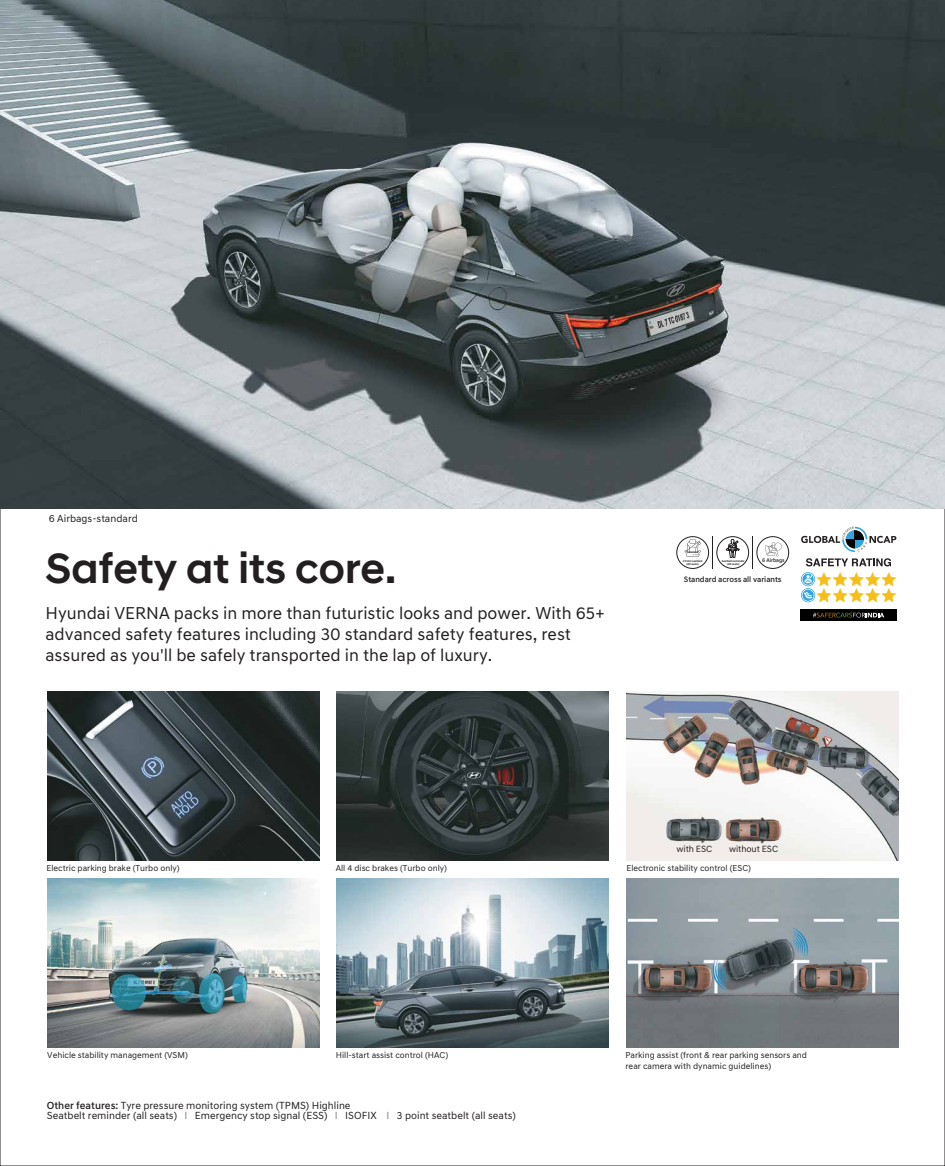
<style>
.page{position:relative;width:945px;height:1166px;background:#fff}
.page>*{position:absolute;margin:0;border:0;box-sizing:border-box;transform-origin:0 0}
.t1{font:500 43.05px "Hyundai Sans Head";color:#231f20}
.t2{font:17.5px/21px "Hyundai Sans Text";color:#231f20}
.t3{font:10.5px/10.5px "Hyundai Sans Text";color:#231f20}
.t4{font:9.19px "Hyundai Sans Text";letter-spacing:-.01em;color:#231f20}
.t5{font:8.75px/10.5px "Hyundai Sans Text";color:#231f20}
.t6{font:500 7.96px "Hyundai Sans Text";letter-spacing:-.005em;color:#231f20}
.t7{font:500 5.42px "Hyundai Sans Text";letter-spacing:-.005em;color:#231f20}
.t8{font:700 2.8px/3.4px "Hyundai Sans Text";letter-spacing:-.01em;color:#231f20;text-align:center}
.s1{font-weight:500}
.s2{color:#808285}
</style>
<div class="page">
<img style="left:1px;top:0;width:943px;height:508px">
<img style="left:337px;top:691px;width:272px;height:169px">
<img style="left:337px;top:878px;width:272px;height:169px">
<img style="left:47px;top:691px;width:272px;height:169px">
<img style="left:47px;top:878px;width:272px;height:169px">
<img style="left:626px;top:691px;width:272px;height:169px">
<img style="left:626px;top:878px;width:272px;height:169px">
<hr style="left:753px;top:536px;width:1px;height:33px;background:#231f20">
<hr style="left:713px;top:536px;width:1px;height:33px;background:#231f20">
<div style="left:757px;top:536px;width:32px;height:32px;border:1px solid #231f20;border-radius:50%"></div>
<svg style="left:765px;top:542px;width:17px;height:14px"></svg>
<svg style="left:685px;top:539px;width:16px;height:18px"></svg>
<div style="left:677px;top:536px;width:32px;height:32px;border:1px solid #231f20;border-radius:50%"></div>
<svg style="left:726px;top:539px;width:14px;height:19px"></svg>
<div style="left:717px;top:536px;width:32px;height:32px;border:1px solid #231f20;border-radius:50%"></div>
<svg style="left:802px;top:573px;width:12px;height:12px"></svg>
<svg style="left:802px;top:589px;width:12px;height:12px"></svg>
<svg style="left:804px;top:572px;width:92px;height:30px"></svg>
<svg style="left:801px;top:526px;width:95px;height:26px"></svg>
<svg style="left:806px;top:558px;width:85px;height:8px"></svg>
<div style="left:800px;top:609px;width:97px;height:11px;background:#000"></div>
<svg style="left:813px;top:612px;width:71px;height:5px"></svg>
<p class="t3" style="left:49px;top:513px;width:91px">6 Airbags-standard</p>
<h1 class="t1" style="left:46px;top:542px;width:352px">Safety at its core.</h1>
<h2 class="t2" style="left:46px;top:602px;width:561px">Hyundai VERNA packs in more than futuristic looks and power. With 65+ advanced safety features including 30 standard safety features, rest assured as you'll be safely transported in the lap of luxury.</h2>
<p class="t8" style="left:683px;top:559px;width:21px">3 Point seatbelt</p>
<p class="t7" style="left:762px;top:556px;width:24px">6 Airbags</p>
<p class="t8" style="left:687px;top:562px;width:14px">(All seats)</p>
<p class="t8" style="left:722px;top:559px;width:24px">Seatbelt reminder (All seats)</p>
<p class="t6" style="left:684px;top:574px;width:99px">Standard across all variants</p>
<p class="t5" style="left:46px;top:863px;width:135px">Electric parking brake (Turbo only)</p>
<p class="t5" style="left:336px;top:863px;width:113px">All 4 disc brakes (Turbo only)</p>
<p class="t4" style="left:677px;top:843px;width:37px">with ESC</p>
<p class="t4" style="left:729px;top:843px;width:51px">without ESC</p>
<p class="t5" style="left:626px;top:863px;width:126px">Electronic stability control (ESC)</p>
<p class="t5" style="left:47px;top:1050px;width:142px">Vehicle stability management (VSM)</p>
<p class="t5" style="left:336px;top:1050px;width:114px">Hill-start assist control (HAC)</p>
<p class="t5" style="left:626px;top:1050px;width:183px">Parking assist (front &amp; rear parking sensors and rear camera with dynamic guidelines)</p>
<p class="t3" style="left:47px;top:1099px;width:470px"><span class="s1">Other features:</span> Tyre pressure monitoring system (TPMS) Highline<br>Seatbelt reminder (all seats) <span class="s2">I</span> Emergency stop signal (ESS) <span class="s2">I</span> ISOFIX <span class="s2">I</span> 3 point seatbelt (all seats)</p>
</div>
